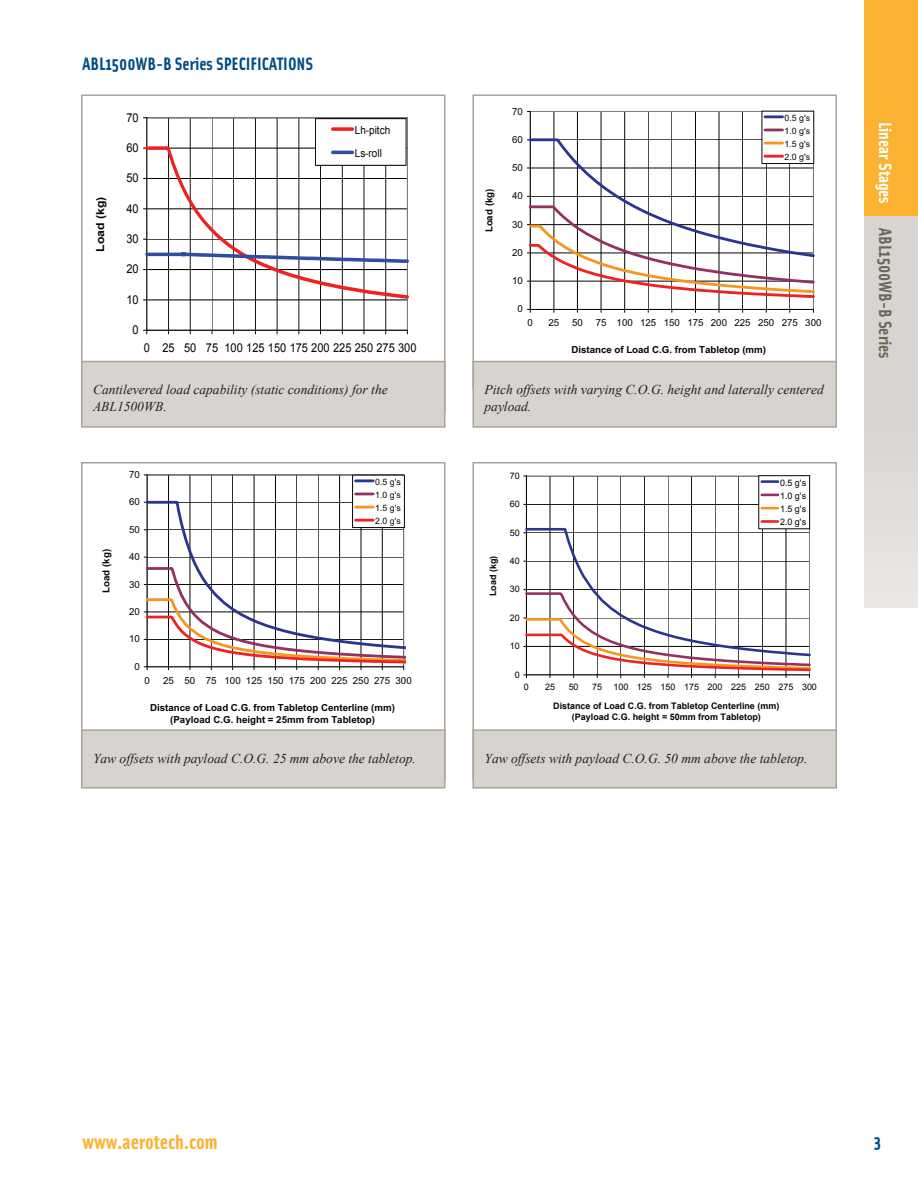
<style>
.page{position:relative;width:918px;height:1188px;background:#fff}
.page>*{position:absolute;margin:0;border:0;box-sizing:border-box;transform-origin:0 0}
.t1{font:700 21px "Solex";color:#fbb131}
.Page_Headers{font:700 18px "Solex";color:#004b84}
.t2{font:700 18px "Solex";color:#6d6658}
.t3{font:700 18px "Solex";color:#fff}
.Captions_Cutlines{font:italic 13.5px/16.2px "Times New Roman";color:#231f20}
.t4{font:12.3px "Arial";color:#040503;scale:.9 1}
.t5{font:11.1px/23.2px "Arial";color:#040503;scale:.9 1}
.t6{font:700 10.95px "Arial";color:#040503;scale:1.11 1}
.t7{font:700 9.75px/12.5px "Arial";color:#040503;text-align:center}
.t8{font:9.75px "Arial";color:#040503}
.t9{font:700 9px/18.1px "Arial";color:#040503}
.t10{font:9px/13.4px "Arial";color:#040503;text-align:justify}
.t11{font:8.7px/13px "Arial";color:#040503;text-align:justify}
.s1{font-weight:400}
</style>
<div class="page">
<div style="left:864px;top:216px;width:54px;height:391px;background:linear-gradient(to bottom,#d3cfc9,#e6e3e0)"></div>
<div style="left:864px;top:0;width:54px;height:216px;background:#fbb131"></div>
<div style="left:81px;top:94px;width:365px;height:319px;background:#fff;border:2px solid #a9a39a"></div>
<hr style="left:168px;top:118px;width:1px;height:212px;background:#040503">
<hr style="left:190px;top:118px;width:1px;height:212px;background:#040503">
<hr style="left:212px;top:118px;width:1px;height:212px;background:#040503">
<hr style="left:234px;top:118px;width:1px;height:212px;background:#040503">
<hr style="left:255px;top:118px;width:1px;height:212px;background:#040503">
<hr style="left:277px;top:118px;width:1px;height:212px;background:#040503">
<hr style="left:299px;top:118px;width:1px;height:212px;background:#040503">
<hr style="left:320px;top:118px;width:1px;height:212px;background:#040503">
<hr style="left:342px;top:118px;width:1px;height:212px;background:#040503">
<hr style="left:364px;top:118px;width:1px;height:212px;background:#040503">
<hr style="left:385px;top:118px;width:1px;height:212px;background:#040503">
<hr style="left:147px;top:118px;width:1px;height:212px;background:#040503">
<hr style="left:147px;top:330px;width:260px;height:1px;background:#040503">
<svg style="left:143px;top:145px;width:266px;height:156px"></svg>
<div style="left:316px;top:119px;width:90px;height:46px;background:#fff"></div>
<svg style="left:333px;top:127px;width:20px;height:4px"></svg>
<hr style="left:333px;top:151px;width:20px;height:3px;background:#2f4ea1">
<div style="left:82px;top:362px;width:363px;height:65px;background:#d7d3ce"></div>
<div style="left:81px;top:361px;width:365px;height:67px;border:2px solid #a9a39a"></div>
<div style="left:472px;top:94px;width:365px;height:295px;background:#fff;border:2px solid #a9a39a"></div>
<hr style="left:554px;top:111px;width:1px;height:198px;background:#040503">
<hr style="left:577px;top:111px;width:1px;height:198px;background:#040503">
<hr style="left:601px;top:111px;width:1px;height:198px;background:#040503">
<hr style="left:624px;top:111px;width:1px;height:198px;background:#040503">
<hr style="left:648px;top:111px;width:1px;height:198px;background:#040503">
<hr style="left:672px;top:111px;width:1px;height:198px;background:#040503">
<hr style="left:695px;top:111px;width:1px;height:198px;background:#040503">
<hr style="left:719px;top:111px;width:1px;height:198px;background:#040503">
<hr style="left:743px;top:111px;width:1px;height:198px;background:#040503">
<hr style="left:766px;top:164px;width:1px;height:145px;background:#040503">
<hr style="left:790px;top:164px;width:1px;height:145px;background:#040503">
<hr style="left:530px;top:111px;width:1px;height:198px;background:#040503">
<hr style="left:530px;top:309px;width:283px;height:1px;background:#040503">
<hr style="left:765px;top:115px;width:18px;height:3px;background:#2d348f">
<svg style="left:765px;top:129px;width:18px;height:2px"></svg>
<svg style="left:527px;top:137px;width:288px;height:162px"></svg>
<hr style="left:765px;top:155px;width:18px;height:3px;background:#ee2123">
<div style="left:473px;top:362px;width:363px;height:65px;background:#d7d3ce"></div>
<div style="left:472px;top:361px;width:365px;height:67px;border:2px solid #a9a39a"></div>
<div style="left:81px;top:462px;width:365px;height:318px;background:#fff;border:2px solid #a9a39a"></div>
<hr style="left:168px;top:475px;width:1px;height:192px;background:#040503">
<hr style="left:190px;top:475px;width:1px;height:192px;background:#040503">
<hr style="left:211px;top:475px;width:1px;height:192px;background:#040503">
<hr style="left:233px;top:475px;width:1px;height:192px;background:#040503">
<hr style="left:254px;top:475px;width:1px;height:192px;background:#040503">
<hr style="left:275px;top:475px;width:1px;height:192px;background:#040503">
<hr style="left:297px;top:475px;width:1px;height:192px;background:#040503">
<hr style="left:318px;top:475px;width:1px;height:192px;background:#040503">
<hr style="left:339px;top:475px;width:1px;height:192px;background:#040503">
<hr style="left:147px;top:475px;width:1px;height:192px;background:#040503">
<hr style="left:356px;top:479px;width:17px;height:3px;background:#2d348f">
<svg style="left:144px;top:493px;width:262px;height:177px"></svg>
<hr style="left:356px;top:519px;width:17px;height:3px;background:#ee2123">
<div style="left:82px;top:730px;width:363px;height:58px;background:#d7d3ce"></div>
<div style="left:81px;top:729px;width:365px;height:60px;border:2px solid #a9a39a"></div>
<div style="left:472px;top:462px;width:365px;height:318px;background:#fff;border:2px solid #a9a39a"></div>
<hr style="left:526px;top:504px;width:233px;height:1px;background:#040503">
<hr style="left:550px;top:476px;width:1px;height:199px;background:#040503">
<hr style="left:574px;top:476px;width:1px;height:199px;background:#040503">
<hr style="left:597px;top:476px;width:1px;height:199px;background:#040503">
<hr style="left:621px;top:476px;width:1px;height:199px;background:#040503">
<hr style="left:644px;top:476px;width:1px;height:199px;background:#040503">
<hr style="left:668px;top:476px;width:1px;height:199px;background:#040503">
<hr style="left:692px;top:476px;width:1px;height:199px;background:#040503">
<hr style="left:715px;top:476px;width:1px;height:199px;background:#040503">
<hr style="left:739px;top:476px;width:1px;height:199px;background:#040503">
<hr style="left:526px;top:476px;width:1px;height:199px;background:#040503">
<svg style="left:524px;top:527px;width:287px;height:151px"></svg>
<hr style="left:762px;top:480px;width:16px;height:3px;background:#2d348f">
<svg style="left:762px;top:494px;width:16px;height:2px"></svg>
<svg style="left:762px;top:507px;width:16px;height:2px"></svg>
<hr style="left:762px;top:520px;width:16px;height:3px;background:#ee2123">
<div style="left:473px;top:730px;width:363px;height:58px;background:#d7d3ce"></div>
<div style="left:472px;top:729px;width:365px;height:60px;border:2px solid #a9a39a"></div>
<p class="Page_Headers" style="left:82px;top:52px;width:232px">ABL1500WB-B Series SPECIFICATIONS</p>
<p class="t6" style="left:93px;top:252px;width:51px;rotate:-90deg">Load (kg)</p>
<p class="t4" style="left:126px;top:109px;width:15px">70</p>
<p class="t4" style="left:126px;top:140px;width:15px">60</p>
<p class="t4" style="left:126px;top:170px;width:15px">50</p>
<p class="t4" style="left:126px;top:200px;width:15px">40</p>
<p class="t4" style="left:126px;top:231px;width:15px">30</p>
<p class="t4" style="left:126px;top:261px;width:15px">20</p>
<p class="t4" style="left:126px;top:291px;width:15px">10</p>
<p class="t4" style="left:132px;top:322px;width:8px">0</p>
<p class="t5" style="left:355px;top:119px;width:41px">Lh-pitch<br>Ls-roll</p>
<p class="t4" style="left:144px;top:339px;width:305px">0 25 50 75 100 125 150 175 200 225 250 275 300</p>
<p class="Captions_Cutlines" style="left:93px;top:381px;width:296px">Cantilevered load capability (static conditions) for the<br>ABL1500WB.</p>
<p class="t7" style="left:100px;top:593px;width:45px;rotate:-90deg">Load (kg)</p>
<p class="t8" style="left:129px;top:468px;width:12px">70</p>
<p class="t8" style="left:129px;top:496px;width:12px">60</p>
<p class="t8" style="left:129px;top:523px;width:12px">50</p>
<p class="t8" style="left:129px;top:550px;width:12px">40</p>
<p class="t8" style="left:129px;top:578px;width:12px">30</p>
<p class="t8" style="left:129px;top:605px;width:12px">20</p>
<p class="t8" style="left:129px;top:633px;width:12px">10</p>
<p class="t8" style="left:134px;top:660px;width:7px">0</p>
<p class="t11" style="left:375px;top:475px;width:27px">0.5 g's 1.0 g's 1.5 g's 2.0 g's</p>
<p class="t8" style="left:144px;top:674px;width:7px">0</p>
<p class="t8" style="left:163px;top:674px;width:250px">25 50 75 100 125 150 175 200 225 250 275 300</p>
<p class="t7" style="left:150px;top:701px;width:246px">Distance of Load C.G. from Tabletop Centerline (mm) (Payload C.G. height = 25mm from Tabletop)</p>
<p class="Captions_Cutlines" style="left:93px;top:750px;width:324px">Yaw offsets with payload C.O.G. 25 mm above the tabletop.</p>
<p class="t7" style="left:483px;top:232px;width:45px;rotate:-90deg">Load (kg)</p>
<p class="t8" style="left:512px;top:105px;width:12px">70</p>
<p class="t8" style="left:512px;top:133px;width:12px">60</p>
<p class="t8" style="left:512px;top:161px;width:12px">50</p>
<p class="t8" style="left:512px;top:190px;width:12px">40</p>
<p class="t8" style="left:512px;top:218px;width:12px">30</p>
<p class="t8" style="left:512px;top:246px;width:12px">20</p>
<p class="t8" style="left:512px;top:274px;width:12px">10</p>
<p class="t8" style="left:518px;top:303px;width:7px">0</p>
<p class="t11" style="left:785px;top:111px;width:27px">0.5 g's 1.0 g's 1.5 g's 2.0 g's</p>
<p class="t8" style="left:528px;top:317px;width:7px">0</p>
<p class="t8" style="left:549px;top:317px;width:12px">25</p>
<p class="t8" style="left:572px;top:317px;width:12px">50</p>
<p class="t8" style="left:596px;top:317px;width:227px">75 100 125 150 175 200 225 250 275 300</p>
<p class="t7" style="left:571px;top:344px;width:196px">Distance of Load C.G. from Tabletop (mm)</p>
<p class="Captions_Cutlines" style="left:484px;top:381px;width:341px">Pitch offsets with varying C.O.G. height and laterally centered payload.</p>
<p class="t9" style="left:484px;top:596px;width:42px;rotate:-90deg">Load (kg)</p>
<p class="t10" style="left:510px;top:469px;width:11px">70</p>
<p class="t10" style="left:510px;top:497px;width:11px">60</p>
<p class="t10" style="left:510px;top:526px;width:11px">50</p>
<p class="t10" style="left:510px;top:554px;width:11px">40</p>
<p class="t10" style="left:510px;top:583px;width:11px">30</p>
<p class="t10" style="left:510px;top:611px;width:11px">20</p>
<p class="t10" style="left:510px;top:639px;width:11px">10</p>
<p class="t10" style="left:515px;top:668px;width:6px">0</p>
<p class="t10" style="left:780px;top:476px;width:28px">0.5 g's 1.0 g's 1.5 g's 2.0 g's</p>
<p class="t10" style="left:524px;top:681px;width:6px">0</p>
<p class="t10" style="left:545px;top:681px;width:11px">25</p>
<p class="t10" style="left:569px;top:681px;width:11px">50</p>
<p class="t9" style="left:553px;top:679px;width:265px;text-indent:39px"><span class="s1">75 100 125 150 175 200 225 250 275 300<br></span>Distance of Load C.G. from Tabletop Centerline (mm)</p>
<p class="t9" style="left:572px;top:708px;width:191px">(Payload C.G. height = 50mm from Tabletop)</p>
<p class="Captions_Cutlines" style="left:484px;top:750px;width:324px">Yaw offsets with payload C.O.G. 50 mm above the tabletop.</p>
<p class="t3" style="left:897px;top:122px;width:84px;rotate:90deg">Linear Stages</p>
<p class="t2" style="left:897px;top:228px;width:132px;rotate:90deg">ABL1500WB-B Series</p>
<p class="t1" style="left:82px;top:1128px;width:137px">www.aerotech.com</p>
<p class="Page_Headers" style="left:874px;top:1130px;width:8px">3</p>
</div>
